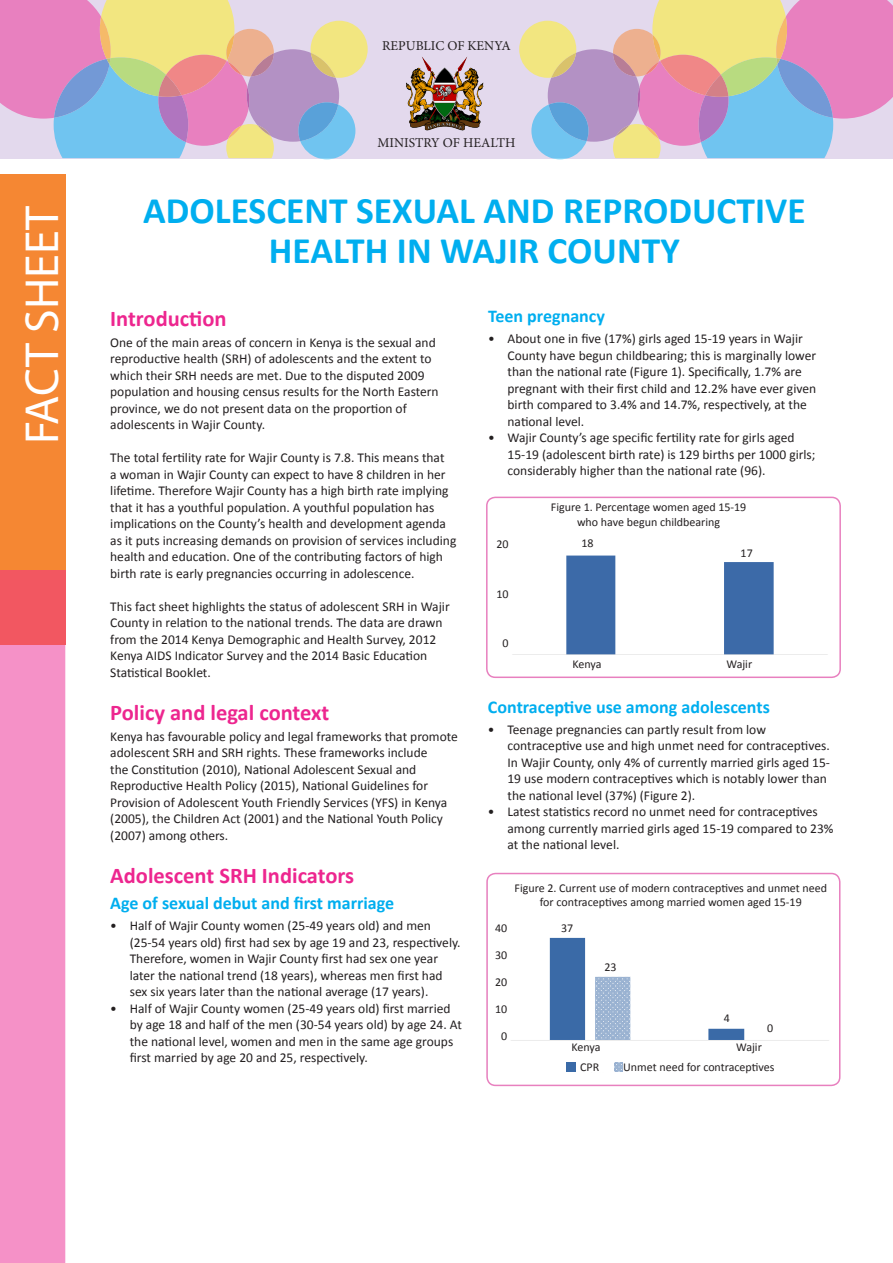
<style>
.page{position:relative;width:893px;height:1263px;background:#fff}
.page>*{position:absolute;margin:0;border:0;box-sizing:border-box;transform-origin:0 0}
.t1{font:48px "Myriad Pro";color:#fff}
.Heading{font:700 37.5px/40.5px "Calibri";color:#00aeef;text-align:center}
.t2{font:700 22.5px "Calibri";color:#ed268f}
.Sub_head{font:700 18px "Calibri";color:#00aeef}
.Body{font:13.5px/16.5px "Calibri";color:#231f20}
.Tabs{font:13.5px/16.5px "Calibri";color:#231f20}
.t3{font:13.5px "Minion Pro";color:#231f20}
.Body-2{font:12px/13.5px "Calibri";color:#231f20;text-align:center}
</style>
<div class="page">
<img style="left:487px;top:497px;width:353px;height:180px">
<div style="left:486px;top:497px;width:355px;height:181px;border:2px solid #e880bf;border-radius:9px"></div>
<div style="left:0;top:0;width:893px;height:158px;background:#e3d9ed"></div>
<svg style="left:0;top:0;width:368px;height:159px"></svg>
<svg style="left:519px;top:0;width:373px;height:159px"></svg>
<img style="left:406px;top:57px;width:78px;height:74px">
<div style="left:0;top:174px;width:65px;height:467px;background:#f58733"></div>
<div style="left:0;top:645px;width:65px;height:618px;background:#f591c7"></div>
<div style="left:0;top:570px;width:65px;height:75px;background:#f25761"></div>
<div style="left:531px;top:659px;width:263px;height:13px;background:#fff"></div>
<div style="left:490px;top:502px;width:317px;height:31px;background:#fff"></div>
<div style="left:490px;top:523px;width:19px;height:138px;background:#fff"></div>
<div style="left:741px;top:548px;width:19px;height:9px;background:#fff"></div>
<div style="left:582px;top:538px;width:19px;height:14px;background:#fff"></div>
<img style="left:487px;top:873px;width:353px;height:212px">
<div style="left:486px;top:873px;width:354px;height:213px;border:2px solid #e880bf;border-radius:9px"></div>
<div style="left:507px;top:883px;width:327px;height:28px;background:#fff"></div>
<div style="left:490px;top:923px;width:17px;height:146px;background:#fff"></div>
<div style="left:554px;top:923px;width:26px;height:14px;background:#fff"></div>
<div style="left:598px;top:962px;width:25px;height:11px;background:#fff"></div>
<div style="left:714px;top:1012px;width:26px;height:16px;background:#fff"></div>
<div style="left:757px;top:1023px;width:26px;height:11px;background:#fff"></div>
<div style="left:535px;top:1041px;width:263px;height:16px;background:#fff"></div>
<svg style="left:614px;top:1062px;width:9px;height:9px"></svg>
<svg style="left:567px;top:1062px;width:8px;height:9px"></svg>
<div style="left:580px;top:1062px;width:30px;height:10px;background:#fff"></div>
<div style="left:623px;top:1062px;width:166px;height:14px;background:#fff"></div>
<p class="t1" style="left:12px;top:444px;width:240px;rotate:-90deg">FACT SHEET</p>
<p class="t3" style="left:382px;top:36px;width:130px">REPUBLIC OF KENYA</p>
<p class="t3" style="left:378px;top:133px;width:139px">MINISTRY OF HEALTH</p>
<p class="Heading" style="left:143px;top:190px;width:664px">ADOLESCENT SEXUAL AND REPRODUCTIVE<br>HEALTH IN WAJIR COUNTY</p>
<p class="t2" style="left:110px;top:304px;width:118px">Introduction</p>
<p class="Body" style="left:110px;top:334px;width:330px">One of the main areas of concern in Kenya is the sexual and reproductive health (SRH) of adolescents and the extent to which their SRH needs are met. Due to the disputed 2009 population and housing census results for the North Eastern province, we do not present data on the proportion of adolescents in Wajir County.</p>
<p class="Body" style="left:110px;top:449px;width:348px">The total fertility rate for Wajir County is 7.8. This means that<br>a woman in Wajir County can expect to have 8 children in her lifetime. Therefore Wajir County has a high birth rate implying that it has a youthful population. A youthful population has implications on the County’s health and development agenda as it puts increasing demands on provision of services including health and education. One of the contributing factors of high birth rate is early pregnancies occurring in adolescence.</p>
<p class="Body" style="left:110px;top:598px;width:341px">This fact sheet highlights the status of adolescent SRH in Wajir County in relation to the national trends. The data are drawn from the 2014 Kenya Demographic and Health Survey, 2012<br>Kenya AIDS Indicator Survey and the 2014 Basic Education Statistical Booklet.</p>
<p class="t2" style="left:110px;top:698px;width:221px">Policy and legal context</p>
<p class="Body" style="left:110px;top:728px;width:349px">Kenya has favourable policy and legal frameworks that promote adolescent SRH and SRH rights. These frameworks include<br>the Constitution (2010), National Adolescent Sexual and Reproductive Health Policy (2015), National Guidelines for Provision of Adolescent Youth Friendly Services (YFS) in Kenya (2005), the Children Act (2001) and the National Youth Policy (2007) among others.</p>
<p class="t2" style="left:110px;top:861px;width:245px">Adolescent SRH Indicators</p>
<p class="Sub_head" style="left:110px;top:892px;width:286px">Age of sexual debut and first marriage</p>
<p class="Tabs" style="left:130px;top:917px;width:332px;text-indent:-20px">• Half of Wajir County women (25-49 years old) and men (25-54 years old) first had sex by age 19 and 23, respectively.<br>Therefore, women in Wajir County first had sex one year later the national trend (18 years), whereas men first had sex six years later than the national average (17 years).</p>
<p class="Tabs" style="left:130px;top:1000px;width:334px;text-indent:-20px">• Half of Wajir County women (25-49 years old) first married by age 18 and half of the men (30-54 years old) by age 24. At the national level, women and men in the same age groups first married by age 20 and 25, respectively.</p>
<p class="Sub_head" style="left:488px;top:305px;width:118px">Teen pregnancy</p>
<p class="Tabs" style="left:508px;top:330px;width:310px;text-indent:-20px">• About one in five (17%) girls aged 15-19 years in Wajir County have begun childbearing; this is marginally lower than the national rate (Figure 1). Specifically, 1.7% are pregnant with their first child and 12.2% have ever given birth compared to 3.4% and 14.7%, respectively, at the national level.</p>
<p class="Tabs" style="left:508px;top:429px;width:309px;text-indent:-20px">• Wajir County’s age specific fertility rate for girls aged<br>15-19 (adolescent birth rate) is 129 births per 1000 girls; considerably higher than the national rate (96).</p>
<p class="Body-2" style="left:496px;top:538px;width:14px">20</p>
<p class="Body-2" style="left:496px;top:587px;width:14px">10</p>
<p class="Body-2" style="left:503px;top:637px;width:8px">0</p>
<p class="Body-2" style="left:551px;top:501px;width:197px">Figure 1. Percentage women aged 15-19</p>
<p class="Body-2" style="left:577px;top:516px;width:145px">who have begun childbearing</p>
<p class="Body-2" style="left:582px;top:536px;width:14px">18</p>
<p class="Body-2" style="left:741px;top:546px;width:14px">17</p>
<p class="Body-2" style="left:573px;top:657px;width:31px">Kenya</p>
<p class="Body-2" style="left:726px;top:657px;width:27px">Wajir</p>
<p class="Sub_head" style="left:488px;top:695px;width:283px">Contraceptive use among adolescents</p>
<p class="Tabs" style="left:507px;top:721px;width:324px;text-indent:-20px">• Teenage pregnancies can partly result from low contraceptive use and high unmet need for contraceptives.<br>In Wajir County, only 4% of currently married girls aged 15- 19 use modern contraceptives which is notably lower than the national level (37%) (Figure 2).</p>
<p class="Tabs" style="left:507px;top:803px;width:328px;text-indent:-20px">• Latest statistics record no unmet need for contraceptives among currently married girls aged 15-19 compared to 23% at the national level.</p>
<p class="Body-2" style="left:495px;top:921px;width:14px">40</p>
<p class="Body-2" style="left:495px;top:948px;width:14px">30</p>
<p class="Body-2" style="left:495px;top:975px;width:14px">20</p>
<p class="Body-2" style="left:495px;top:1002px;width:14px">10</p>
<p class="Body-2" style="left:501px;top:1029px;width:8px">0</p>
<p class="Body-2" style="left:514px;top:882px;width:314px">Figure 2. Current use of modern contraceptives and unmet need for contraceptives among married women aged 15-19</p>
<p class="Body-2" style="left:561px;top:921px;width:14px">37</p>
<p class="Body-2" style="left:604px;top:960px;width:14px">23</p>
<p class="Body-2" style="left:724px;top:1011px;width:8px">4</p>
<p class="Body-2" style="left:767px;top:1021px;width:8px">0</p>
<p class="Body-2" style="left:571px;top:1040px;width:31px">Kenya</p>
<p class="Body-2" style="left:736px;top:1040px;width:27px">Wajir</p>
<p class="Body-2" style="left:580px;top:1060px;width:21px">CPR</p>
<p class="Body-2" style="left:623px;top:1060px;width:153px">Unmet need for contraceptives</p>
</div>
